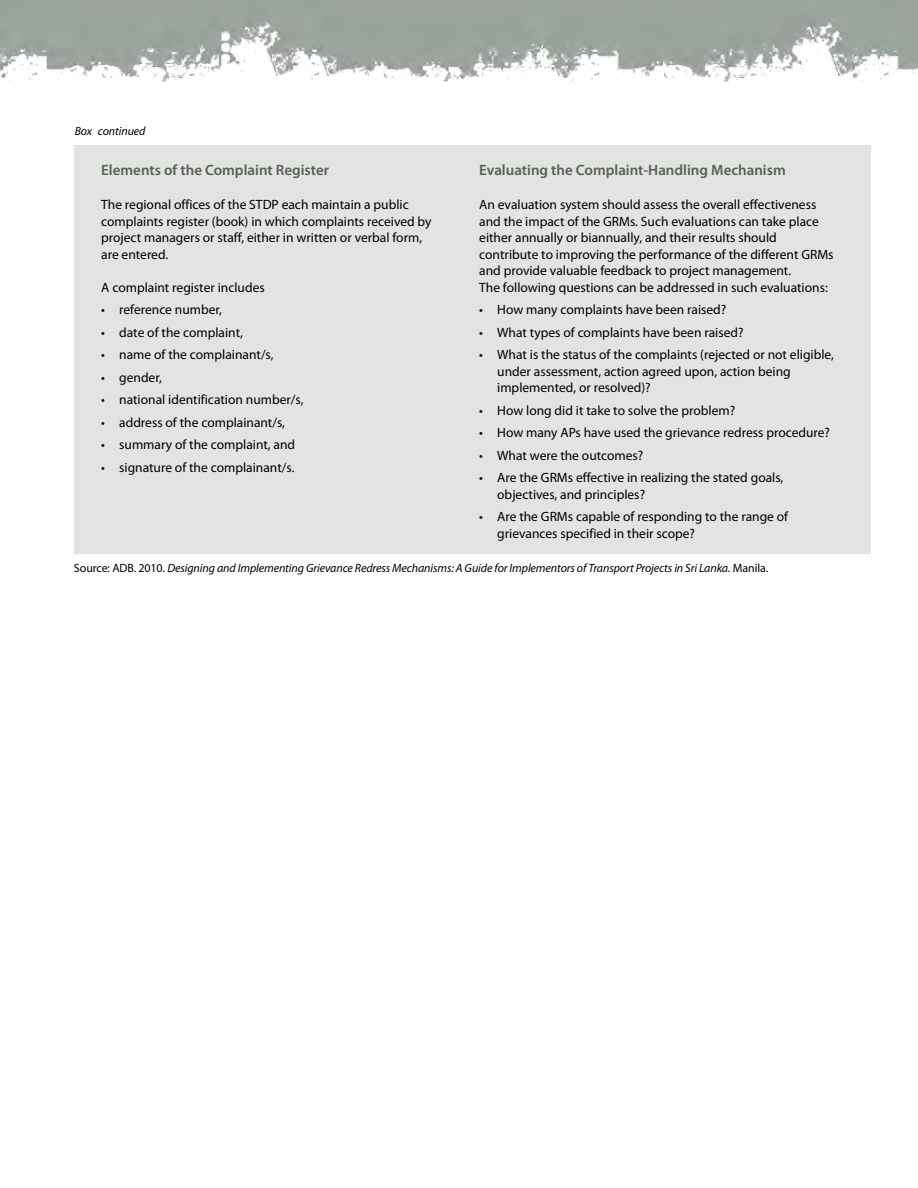
<style>
.page{position:relative;width:918px;height:1188px;background:#fff}
.page>*{position:absolute;margin:0;border:0;box-sizing:border-box;transform-origin:0 0}
.t1{font:600 15px "Myriad Pro";color:#566156}
.t2{font:13.5px/16.5px "Myriad Pro";color:#000}
.t3{font:italic 12px "Myriad Pro";letter-spacing:-.01em;color:#000}
.s1{font-style:normal}
</style>
<div class="page">
<img style="left:0;top:0;width:918px;height:82px">
<div style="left:74px;top:145px;width:797px;height:409px;background:#e3e3e1"></div>
<p class="t3" style="left:75px;top:124px;width:72px">Box continued</p>
<p class="t1" style="left:101px;top:160px;width:229px">Elements of the Complaint Register</p>
<p class="t2" style="left:101px;top:196px;width:332px">The regional offices of the STDP each maintain a public complaints register (book) in which complaints received by project managers or staff, either in written or verbal form, are entered.</p>
<p class="t2" style="left:101px;top:279px;width:165px">A complaint register includes</p>
<p class="t2" style="left:101px;top:301px;width:122px">• reference number,</p>
<p class="t2" style="left:101px;top:324px;width:143px">• date of the complaint,</p>
<p class="t2" style="left:101px;top:346px;width:174px">• name of the complainant/s,</p>
<p class="t2" style="left:101px;top:369px;width:62px">• gender,</p>
<p class="t2" style="left:101px;top:391px;width:204px">• national identification number/s,</p>
<p class="t2" style="left:101px;top:414px;width:185px">• address of the complainant/s,</p>
<p class="t2" style="left:101px;top:436px;width:195px">• summary of the complaint, and</p>
<p class="t2" style="left:101px;top:459px;width:195px">• signature of the complainant/s.</p>
<p class="t1" style="left:479px;top:160px;width:308px">Evaluating the Complaint-Handling Mechanism</p>
<p class="t2" style="left:479px;top:196px;width:356px">An evaluation system should assess the overall effectiveness and the impact of the GRMs. Such evaluations can take place either annually or biannually, and their results should contribute to improving the performance of the different GRMs and provide valuable feedback to project management.<br>The following questions can be addressed in such evaluations:</p>
<p class="t2" style="left:479px;top:301px;width:249px">• How many complaints have been raised?</p>
<p class="t2" style="left:479px;top:324px;width:266px">• What types of complaints have been raised?</p>
<p class="t2" style="left:497px;top:346px;width:338px;text-indent:-18px">• What is the status of the complaints (rejected or not eligible, under assessment, action agreed upon, action being implemented, or resolved)?</p>
<p class="t2" style="left:479px;top:402px;width:258px">• How long did it take to solve the problem?</p>
<p class="t2" style="left:479px;top:424px;width:352px">• How many APs have used the grievance redress procedure?</p>
<p class="t2" style="left:479px;top:447px;width:166px">• What were the outcomes?</p>
<p class="t2" style="left:497px;top:469px;width:288px;text-indent:-18px">• Are the GRMs effective in realizing the stated goals, objectives, and principles?</p>
<p class="t2" style="left:497px;top:508px;width:292px;text-indent:-18px">• Are the GRMs capable of responding to the range of grievances specified in their scope?</p>
<p class="t3" style="left:74px;top:561px;width:696px"><span class="s1">Source: ADB. 2010.</span> Designing and Implementing Grievance Redress Mechanisms: A Guide for Implementors of Transport Projects in Sri Lanka. <span class="s1">Manila.</span></p>
</div>
